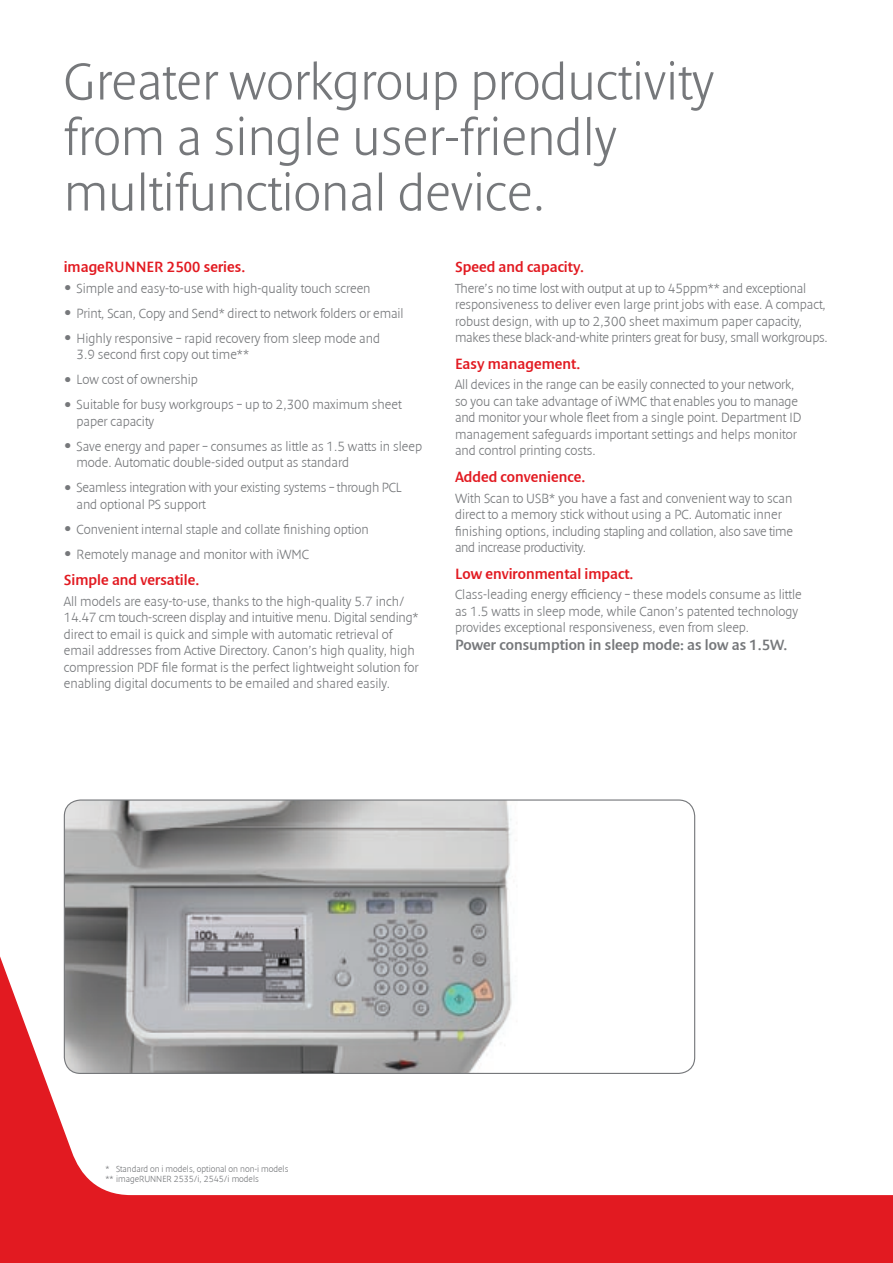
<style>
.page{position:relative;width:893px;height:1263px;background:#fff}
.page>*{position:absolute;margin:0;border:0;box-sizing:border-box;transform-origin:0 0}
.t1{font:300 52.5px/55.5px "Denda New";color:#76787b}
.t2{font:15px "Denda New";color:#e21a21}
.t3{font:15px "Denda New";color:#76787b}
.t4{font:300 13.5px/16.5px "Denda New";color:#76787b}
.t5{font:300 9px/10.5px "Denda New";color:#76787b}
.s1{font-size:27px}
</style>
<div class="page">
<svg style="left:0;top:886px;width:893px;height:377px"></svg>
<div style="left:64px;top:800px;width:631px;height:273px;background:#fff;border-radius:16px"></div>
<img style="left:64px;top:801px;width:448px;height:272px">
<h1 class="t1" style="left:64px;top:55px;width:652px">Greater workgroup productivity from a single user-friendly multifunctional device.</h1>
<p class="t2" style="left:64px;top:259px;width:183px">imageRUNNER 2500 series.</p>
<p class="t4" style="left:64px;top:280px;width:308px"><span class="s1">•</span> Simple and easy-to-use with high-quality touch screen</p>
<p class="t4" style="left:64px;top:305px;width:341px"><span class="s1">•</span> Print, Scan, Copy and Send* direct to network folders or email</p>
<p class="t4" style="left:77px;top:330px;width:305px;text-indent:-13px"><span class="s1">•</span> Highly responsive – rapid recovery from sleep mode and<br>3.9 second first copy out time**</p>
<p class="t4" style="left:64px;top:371px;width:136px"><span class="s1">•</span> Low cost of ownership</p>
<p class="t4" style="left:77px;top:396px;width:327px;text-indent:-13px"><span class="s1">•</span> Suitable for busy workgroups – up to 2,300 maximum sheet paper capacity</p>
<p class="t4" style="left:77px;top:438px;width:347px;text-indent:-13px"><span class="s1">•</span> Save energy and paper – consumes as little as 1.5 watts in sleep mode. Automatic double-sided output as standard</p>
<p class="t4" style="left:77px;top:479px;width:327px;text-indent:-13px"><span class="s1">•</span> Seamless integration with your existing systems – through PCL and optional PS support</p>
<p class="t4" style="left:64px;top:521px;width:307px"><span class="s1">•</span> Convenient internal staple and collate finishing option</p>
<p class="t4" style="left:64px;top:546px;width:247px"><span class="s1">•</span> Remotely manage and monitor with iWMC</p>
<p class="t2" style="left:64px;top:572px;width:137px">Simple and versatile.</p>
<p class="t4" style="left:64px;top:593px;width:356px">All models are easy-to-use, thanks to the high-quality 5.7 inch/ 14.47 cm touch-screen display and intuitive menu. Digital sending* direct to email is quick and simple with automatic retrieval of email addresses from Active Directory. Canon’s high quality, high compression PDF file format is the perfect lightweight solution for enabling digital documents to be emailed and shared easily.</p>
<p class="t2" style="left:455px;top:259px;width:130px">Speed and capacity.</p>
<p class="t4" style="left:455px;top:280px;width:374px">There’s no time lost with output at up to 45ppm** and exceptional responsiveness to deliver even large print jobs with ease. A compact, robust design, with up to 2,300 sheet maximum paper capacity, makes these black-and-white printers great for busy, small workgroups.</p>
<p class="t2" style="left:455px;top:355px;width:127px">Easy management.</p>
<p class="t4" style="left:455px;top:377px;width:348px">All devices in the range can be easily connected to your network, so you can take advantage of iWMC that enables you to manage and monitor your whole fleet from a single point. Department ID management safeguards important settings and helps monitor and control printing costs.</p>
<p class="t2" style="left:455px;top:469px;width:132px">Added convenience.</p>
<p class="t4" style="left:455px;top:490px;width:340px">With Scan to USB* you have a fast and convenient way to scan direct to a memory stick without using a PC. Automatic inner finishing options, including stapling and collation, also save time and increase productivity.</p>
<p class="t2" style="left:455px;top:565px;width:180px">Low environmental impact.</p>
<p class="t4" style="left:455px;top:587px;width:348px">Class-leading energy efficiency – these models consume as little as 1.5 watts in sleep mode, while Canon’s patented technology provides exceptional responsiveness, even from sleep.</p>
<p class="t3" style="left:455px;top:637px;width:334px">Power consumption in sleep mode: as low as 1.5W.</p>
<p class="t5" style="left:105px;top:1163px;width:185px">* Standard on i models, optional on non-i models ** imageRUNNER 2535/i, 2545/i models</p>
</div>
